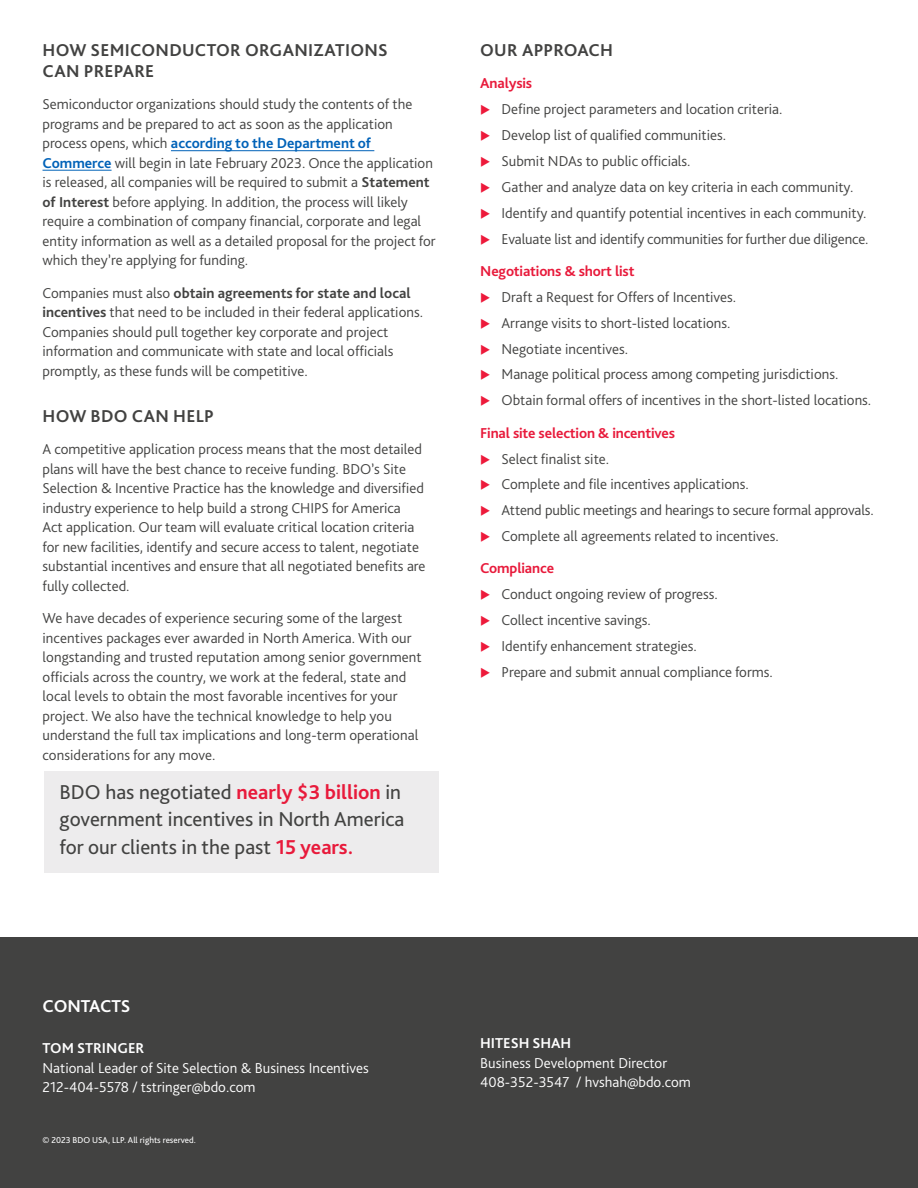
<style>
.page{position:relative;width:918px;height:1188px;background:#fff}
.page>*{position:absolute;margin:0;border:0;box-sizing:border-box;transform-origin:0 0}
.t1{font:21px/27px "Bliss Pro";color:#424241}
.t2{font:700 18px/21px "Bliss Pro";letter-spacing:.015em;color:#424241}
.t3{font:700 18px "Bliss Pro";letter-spacing:-.005em;color:#fff}
.t4{font:300 15px/19.5px "Bliss Pro";color:#424241}
.t5{font:300 15px/19.5px "Bliss Pro";color:#fff}
.t6{font:700 15px "Bliss Pro";letter-spacing:-.01em;color:#e81a3b}
.t7{font:700 15px "Bliss Pro";color:#fff}
.t8{font:9px "Bliss Pro";color:#fff}
.s1{font-weight:700;color:#0062b8}
.s2{font-weight:700}
.s3{font-weight:700;color:#e81a3b}
</style>
<div class="page">
<div style="left:44px;top:772px;width:395px;height:101px;background:#edeced"></div>
<hr style="left:171px;top:150px;width:203px;height:1px;background:#0062b8">
<hr style="left:43px;top:170px;width:69px;height:1px;background:#0062b8">
<div style="left:0;top:937px;width:918px;height:251px;background:#424241"></div>
<p class="t2" style="left:43px;top:39px;width:347px">HOW SEMICONDUCTOR ORGANIZATIONS<br>CAN PREPARE</p>
<p class="t4" style="left:43px;top:94px;width:395px">Semiconductor organizations should study the contents of the programs and be prepared to act as soon as the application process opens, which <span class="s1">according to the Department of Commerce</span> will begin in late February 2023. Once the application is released, all companies will be required to submit a <span class="s2">Statement of Interest</span> before applying. In addition, the process will likely require a combination of company financial, corporate and legal entity information as well as a detailed proposal for the project for which they’re applying for funding.</p>
<p class="t4" style="left:43px;top:283px;width:382px">Companies must also <span class="s2">obtain agreements for state and local incentives</span> that need to be included in their federal applications.<br>Companies should pull together key corporate and project information and communicate with state and local officials promptly, as these funds will be competitive.</p>
<p class="t2" style="left:43px;top:405px;width:173px">HOW BDO CAN HELP</p>
<p class="t4" style="left:43px;top:439px;width:384px">A competitive application process means that the most detailed plans will have the best chance to receive funding. BDO’s Site Selection &amp; Incentive Practice has the knowledge and diversified industry experience to help build a strong CHIPS for America<br>Act application. Our team will evaluate critical location criteria for new facilities, identify and secure access to talent, negotiate substantial incentives and ensure that all negotiated benefits are fully collected.</p>
<p class="t4" style="left:43px;top:608px;width:381px">We have decades of experience securing some of the largest incentives packages ever awarded in North America. With our longstanding and trusted reputation among senior government officials across the country, we work at the federal, state and local levels to obtain the most favorable incentives for your project. We also have the technical knowledge to help you understand the full tax implications and long-term operational considerations for any move.</p>
<h1 class="t1" style="left:60px;top:779px;width:346px">BDO has negotiated <span class="s3">nearly $3 billion</span> in government incentives in North America for our clients in the past <span class="s3">15 years.</span></h1>
<p class="t2" style="left:480px;top:39px;width:134px">OUR APPROACH</p>
<p class="t6" style="left:480px;top:74px;width:53px">Analysis</p>
<p class="t4" style="left:502px;top:96px;width:368px;line-height:26px">Define project parameters and location criteria.<br>Develop list of qualified communities.<br>Submit NDAs to public officials.<br>Gather and analyze data on key criteria in each community.<br>Identify and quantify potential incentives in each community.<br>Evaluate list and identify communities for further due diligence.</p>
<p class="t6" style="left:480px;top:262px;width:156px">Negotiations &amp; short list</p>
<p class="t4" style="left:502px;top:284px;width:371px;line-height:26px">Draft a Request for Offers of Incentives.<br>Arrange visits to short-listed locations.<br>Negotiate incentives.<br>Manage political process among competing jurisdictions.<br>Obtain formal offers of incentives in the short-listed locations.</p>
<p class="t6" style="left:480px;top:423px;width:196px">Final site selection &amp; incentives</p>
<p class="t4" style="left:502px;top:445px;width:374px;line-height:26px">Select finalist site.<br>Complete and file incentives applications.<br>Attend public meetings and hearings to secure formal approvals.<br>Complete all agreements related to incentives.</p>
<p class="t6" style="left:480px;top:559px;width:75px">Compliance</p>
<p class="t4" style="left:502px;top:581px;width:273px;line-height:26px">Conduct ongoing review of progress.<br>Collect incentive savings.<br>Identify enhancement strategies.<br>Prepare and submit annual compliance forms.</p>
<p class="t3" style="left:43px;top:995px;width:90px">CONTACTS</p>
<p class="t7" style="left:43px;top:1039px;width:103px">TOM STRINGER</p>
<p class="t5" style="left:43px;top:1058px;width:328px">National Leader of Site Selection &amp; Business Incentives<br>212-404-5578 / tstringer@bdo.com</p>
<p class="t8" style="left:43px;top:1135px;width:155px">© 2023 BDO USA, LLP. All rights reserved.</p>
<p class="t7" style="left:480px;top:1034px;width:93px">HITESH SHAH</p>
<p class="t5" style="left:480px;top:1053px;width:212px">Business Development Director<br>408-352-3547 / hvshah@bdo.com</p>
</div>
